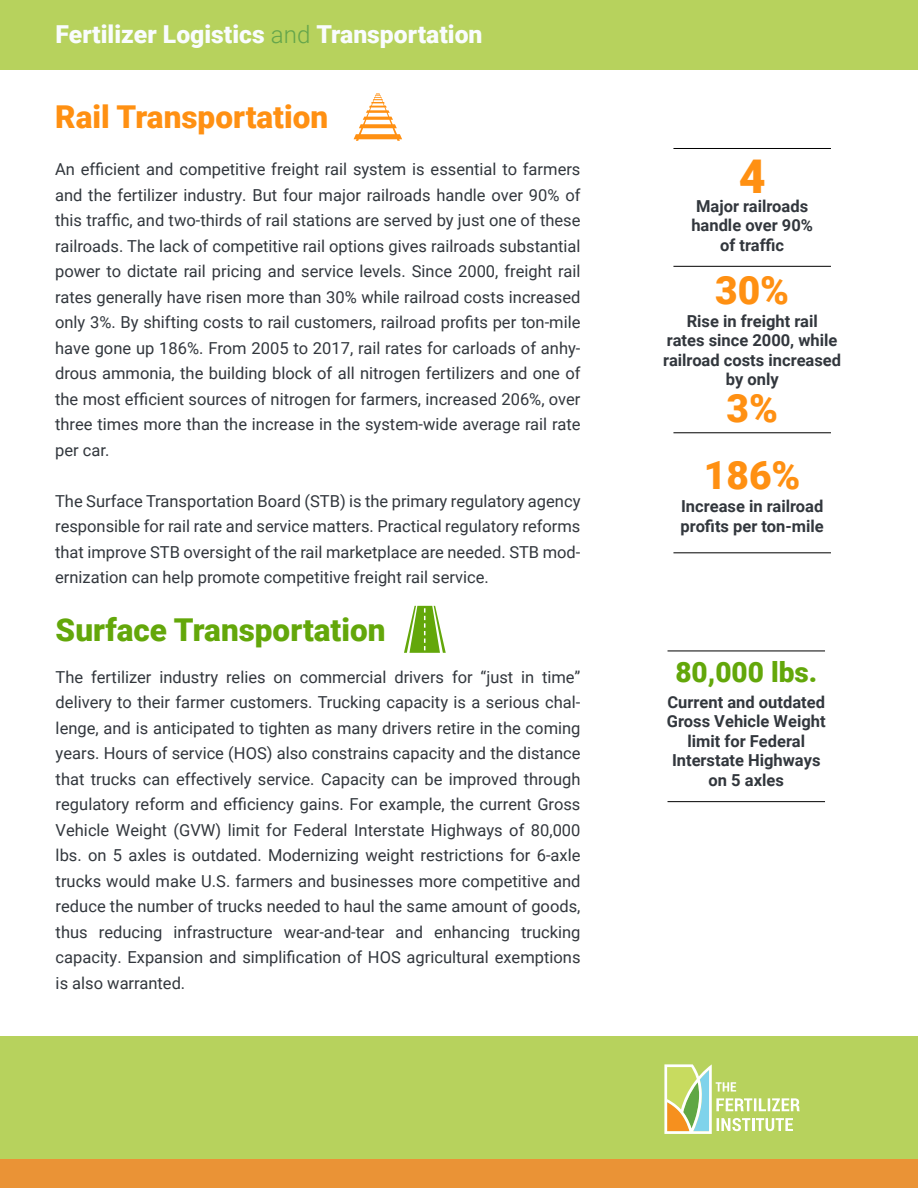
<style>
.page{position:relative;width:918px;height:1188px;background:#fff}
.page>*{position:absolute;margin:0;border:0;box-sizing:border-box;transform-origin:0 0}
.t1{font:900 46.5px "Roboto";color:#ff9012}
.t2{font:900 39px/66.9px "Roboto";color:#ff9012;text-align:center}
.t3{font:900 31.5px "Roboto";color:#63a70a}
.t4{font:900 31.5px "Roboto";color:#ff9012}
.t5{font:900 28.05px "Roboto";color:#63a70a}
.t6{font:900 24.75px "Roboto";color:#f9fcfe}
.t7{font:16.5px/25.5px "Roboto";color:#32373d;text-align:justify}
.t8{font:700 16.5px/19.5px "Roboto";color:#32373d;text-align:center}
.s1{font-weight:300;font-size:24.15px;color:#64a54b}
</style>
<div class="page">
<div style="left:0;top:1037px;width:918px;height:137px;background:#b7d25d"></div>
<svg style="left:665px;top:1064px;width:135px;height:70px"></svg>
<div style="left:0;top:1159px;width:918px;height:29px;background:#ea9336"></div>
<div style="left:0;top:0;width:918px;height:70px;background:#b7d25d"></div>
<svg style="left:404px;top:606px;width:42px;height:47px"></svg>
<svg style="left:354px;top:93px;width:48px;height:48px"></svg>
<hr style="left:673px;top:266px;width:158px;height:1px;background:#000">
<hr style="left:673px;top:148px;width:158px;height:1px;background:#000">
<hr style="left:673px;top:432px;width:158px;height:1px;background:#000">
<hr style="left:673px;top:552px;width:158px;height:1px;background:#000">
<hr style="left:668px;top:651px;width:157px;height:1px;background:#000">
<hr style="left:668px;top:801px;width:157px;height:1px;background:#000">
<h3 class="t6" style="left:55px;top:24px;width:429px">Fertilizer Logistics <span class="s1">and</span> Transportation</h3>
<h3 class="t4" style="left:55px;top:104px;width:275px">Rail Transportation</h3>
<p class="t7" style="left:55px;top:156px;width:527px">An efficient and competitive freight rail system is essential to farmers and the fertilizer industry. But four major railroads handle over 90% of this traffic, and two-thirds of rail stations are served by just one of these railroads. The lack of competitive rail options gives railroads substantial power to dictate rail pricing and service levels. Since 2000, freight rail rates generally have risen more than 30% while railroad costs increased only 3%. By shifting costs to rail customers, railroad profits per ton-mile have gone up 186%. From 2005 to 2017, rail rates for carloads of anhy&shy;drous ammonia, the building block of all nitrogen fertilizers and one of the most efficient sources of nitrogen for farmers, increased 206%, over three times more than the increase in the system-wide average rail rate per car.</p>
<p class="t7" style="left:55px;top:488px;width:527px">The Surface Transportation Board (STB) is the primary regulatory agency responsible for rail rate and service matters. Practical regulatory reforms that improve STB oversight of the rail marketplace are needed. STB mod&shy;ernization can help promote competitive freight rail service.</p>
<h3 class="t3" style="left:56px;top:617px;width:331px">Surface Transportation</h3>
<p class="t7" style="left:56px;top:666px;width:526px">The fertilizer industry relies on commercial drivers for “just in time” delivery to their farmer customers. Trucking capacity is a serious chal&shy;lenge, and is anticipated to tighten as many drivers retire in the coming years. Hours of service (HOS) also constrains capacity and the distance that trucks can effectively service. Capacity can be improved through regulatory reform and efficiency gains. For example, the current Gross Vehicle Weight (GVW) limit for Federal Interstate Highways of 80,000 lbs. on 5 axles is outdated. Modernizing weight restrictions for 6-axle trucks would make U.S. farmers and businesses more competitive and reduce the number of trucks needed to haul the same amount of goods, thus reducing infrastructure wear-and-tear and enhancing trucking capacity. Expansion and simplification of HOS agricultural exemptions is also warranted.</p>
<h1 class="t1" style="left:739px;top:157px;width:28px">4</h1>
<p class="t8" style="left:691px;top:198px;width:123px">Major railroads handle over 90% of traffic</p>
<h2 class="t2" style="left:715px;top:259px;width:76px">30%</h2>
<p class="t8" style="left:663px;top:312px;width:179px">Rise in freight rail<br>rates since 2000, while railroad costs increased by only</p>
<h2 class="t2" style="left:704px;top:378px;width:98px">3%<br>186%</h2>
<p class="t8" style="left:681px;top:496px;width:145px;text-align:left">Increase in railroad profits per ton-mile</p>
<h3 class="t5" style="left:675px;top:661px;width:143px">80,000 lbs.</h3>
<p class="t8" style="left:667px;top:694px;width:160px">Current and outdated<br>Gross Vehicle Weight limit for Federal<br>Interstate Highways on 5 axles</p>
</div>
